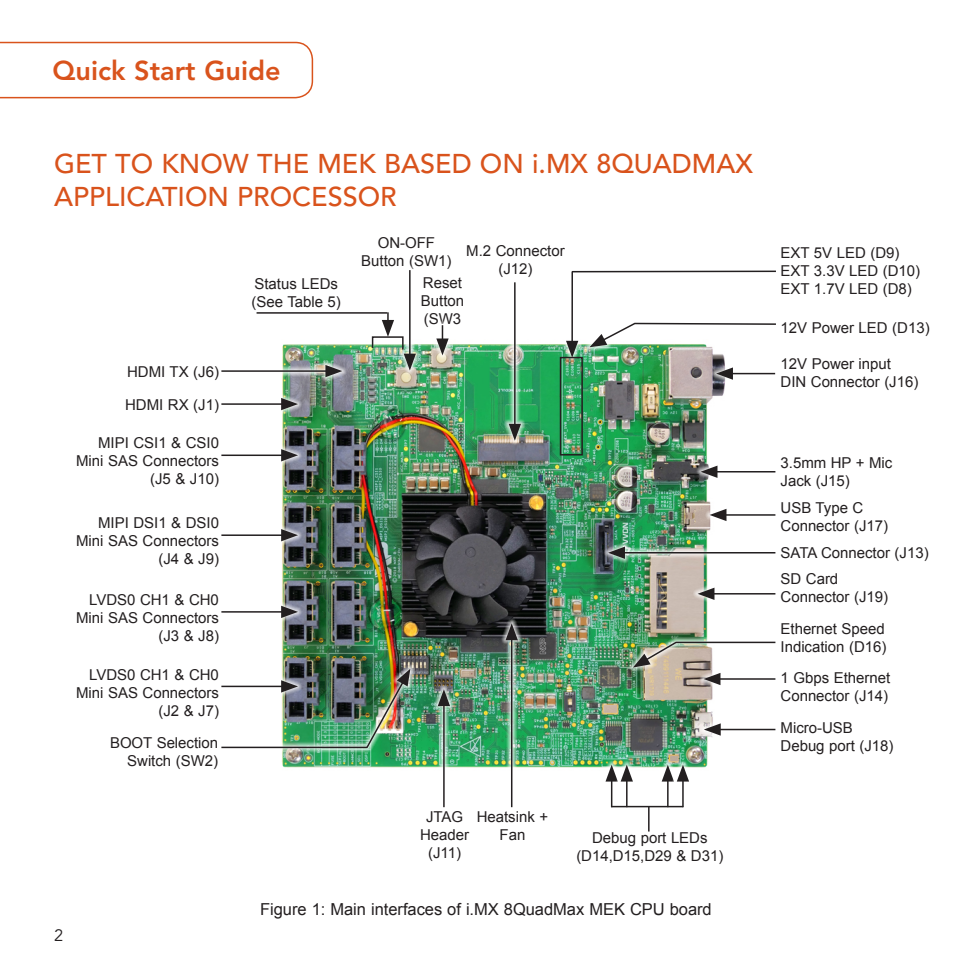
<style>
.page{position:relative;width:972px;height:972px;background:#fff}
.page>*{position:absolute;margin:0;border:0;box-sizing:border-box;transform-origin:0 0}
.t1{font:500 27px/33px "Avenir LT Std";color:#d9531c}
.t2{font:800 27px "Avenir LT Std";color:#d9531c}
.t3{font:16.5px "Arial";color:#231f20}
.t4{font:16.5px "Avenir LT Std";color:#231f20}
.t5{font:15px/18px "Arial";color:#231f20}
</style>
<div class="page">
<svg style="left:0;top:41px;width:314px;height:58px"></svg>
<img style="left:281px;top:344px;width:444px;height:424px">
<svg style="left:601px;top:760px;width:15px;height:48px"></svg>
<hr style="left:611px;top:777px;width:1px;height:30px;background:#231f20">
<svg style="left:657px;top:760px;width:15px;height:48px"></svg>
<hr style="left:667px;top:777px;width:2px;height:30px;background:#231f20">
<svg style="left:711px;top:362px;width:65px;height:23px"></svg>
<hr style="left:728px;top:373px;width:47px;height:1px;background:#231f20">
<svg style="left:716px;top:367px;width:17px;height:13px"></svg>
<div style="left:695px;top:460px;width:86px;height:23px;background:#fff"></div>
<hr style="left:713px;top:471px;width:62px;height:2px;background:#231f20">
<svg style="left:701px;top:466px;width:16px;height:12px"></svg>
<div style="left:705px;top:503px;width:76px;height:23px;background:#fff"></div>
<hr style="left:722px;top:514px;width:53px;height:2px;background:#231f20">
<svg style="left:710px;top:509px;width:16px;height:12px"></svg>
<div style="left:692px;top:582px;width:89px;height:23px;background:#fff"></div>
<hr style="left:710px;top:593px;width:65px;height:2px;background:#231f20">
<svg style="left:698px;top:588px;width:16px;height:12px"></svg>
<img style="left:604px;top:541px;width:172px;height:23px">
<hr style="left:620px;top:552px;width:155px;height:2px;background:#231f20">
<svg style="left:608px;top:547px;width:17px;height:12px"></svg>
<svg style="left:629px;top:637px;width:96px;height:35px"></svg>
<div style="left:699px;top:667px;width:82px;height:23px;background:#fff"></div>
<img style="left:633px;top:641px;width:143px;height:44px">
<svg style="left:699px;top:718px;width:77px;height:23px"></svg>
<hr style="left:716px;top:729px;width:59px;height:1px;background:#231f20">
<svg style="left:704px;top:723px;width:17px;height:13px"></svg>
<img style="left:503px;top:344px;width:23px;height:101px">
<hr style="left:514px;top:282px;width:2px;height:147px;background:#231f20">
<svg style="left:509px;top:424px;width:12px;height:17px"></svg>
<svg style="left:561px;top:344px;width:164px;height:18px"></svg>
<svg style="left:566px;top:270px;width:210px;height:88px"></svg>
<div style="left:398px;top:265px;width:23px;height:110px;background:#fff"></div>
<hr style="left:409px;top:270px;width:2px;height:89px;background:#231f20">
<svg style="left:431px;top:344px;width:23px;height:16px"></svg>
<svg style="left:436px;top:325px;width:13px;height:30px"></svg>
<svg style="left:616px;top:760px;width:22px;height:48px"></svg>
<hr style="left:626px;top:777px;width:2px;height:30px;background:#231f20">
<svg style="left:606px;top:765px;width:27px;height:17px"></svg>
<img style="left:433px;top:684px;width:22px;height:124px">
<hr style="left:443px;top:701px;width:2px;height:106px;background:#231f20">
<svg style="left:438px;top:689px;width:12px;height:17px"></svg>
<img style="left:501px;top:618px;width:22px;height:190px">
<hr style="left:511px;top:635px;width:1px;height:172px;background:#231f20">
<svg style="left:506px;top:623px;width:12px;height:17px"></svg>
<svg style="left:672px;top:760px;width:23px;height:48px"></svg>
<hr style="left:682px;top:777px;width:2px;height:30px;background:#231f20">
<svg style="left:662px;top:765px;width:27px;height:17px"></svg>
<div style="left:216px;top:601px;width:86px;height:22px;background:#fff"></div>
<hr style="left:221px;top:611px;width:65px;height:2px;background:#231f20">
<svg style="left:281px;top:606px;width:17px;height:12px"></svg>
<div style="left:216px;top:524px;width:86px;height:23px;background:#fff"></div>
<hr style="left:221px;top:534px;width:65px;height:2px;background:#231f20">
<svg style="left:281px;top:529px;width:17px;height:12px"></svg>
<svg style="left:221px;top:444px;width:81px;height:23px"></svg>
<hr style="left:221px;top:455px;width:65px;height:1px;background:#231f20">
<svg style="left:281px;top:449px;width:17px;height:12px"></svg>
<div style="left:216px;top:393px;width:86px;height:23px;background:#fff"></div>
<hr style="left:221px;top:403px;width:65px;height:2px;background:#231f20">
<svg style="left:281px;top:398px;width:17px;height:12px"></svg>
<svg style="left:281px;top:360px;width:66px;height:23px"></svg>
<hr style="left:221px;top:370px;width:109px;height:2px;background:#231f20">
<svg style="left:325px;top:365px;width:17px;height:12px"></svg>
<svg style="left:281px;top:664px;width:134px;height:88px"></svg>
<img style="left:221px;top:669px;width:189px;height:80px">
<hr style="left:611px;top:806px;width:72px;height:1px;background:#231f20">
<hr style="left:257px;top:312px;width:130px;height:2px;background:#231f20">
<hr style="left:648px;top:806px;width:2px;height:26px;background:#231f20">
<img style="left:371px;top:312px;width:45px;height:59px">
<div style="left:560px;top:357px;width:23px;height:99px;border:2px solid #231f20"></div>
<h1 class="t2" style="left:53px;top:54px;width:230px">Quick Start Guide</h1>
<h1 class="t1" style="left:54px;top:148px;width:700px">GET TO KNOW THE MEK BASED ON i.MX 8QUADMAX<br>APPLICATION PROCESSOR</h1>
<p class="t5" style="left:127px;top:363px;width:93px">HDMI TX (J6)</p>
<p class="t5" style="left:125px;top:396px;width:95px">HDMI RX (J1)</p>
<p class="t5" style="left:76px;top:434px;width:144px;text-align:right">MIPI CSI1 &amp; CSI0<br>Mini SAS Connectors (J5 &amp; J10)</p>
<p class="t5" style="left:76px;top:514px;width:144px;text-align:right">MIPI DSI1 &amp; DSI0<br>Mini SAS Connectors (J4 &amp; J9)</p>
<p class="t5" style="left:76px;top:591px;width:144px;text-align:right">LVDS0 CH1 &amp; CH0<br>Mini SAS Connectors (J3 &amp; J8)</p>
<p class="t5" style="left:76px;top:665px;width:144px;text-align:right">LVDS0 CH1 &amp; CH0<br>Mini SAS Connectors (J2 &amp; J7)</p>
<p class="t5" style="left:110px;top:733px;width:110px;text-align:right">BOOT Selection<br>Switch (SW2)</p>
<p class="t4" style="left:54px;top:926px;width:11px">2</p>
<p class="t5" style="left:252px;top:275px;width:91px">Status LEDs (See Table 5)</p>
<p class="t5" style="left:361px;top:233px;width:92px;text-align:center">ON-OFF<br>Button (SW1)</p>
<p class="t5" style="left:421px;top:273px;width:45px">Reset<br>Button (SW3</p>
<p class="t5" style="left:466px;top:242px;width:100px;text-align:center">M.2 Connector (J12)</p>
<p class="t5" style="left:420px;top:808px;width:51px;text-align:center">JTAG<br>Header (J11)</p>
<p class="t5" style="left:477px;top:808px;width:73px;text-align:center">Heatsink +<br>Fan</p>
<p class="t5" style="left:576px;top:828px;width:149px;text-align:center">Debug port LEDs (D14,D15,D29 &amp; D31)</p>
<p class="t3" style="left:260px;top:898px;width:453px">Figure 1: Main interfaces of i.MX 8QuadMax MEK CPU board</p>
<p class="t5" style="left:781px;top:243px;width:141px">EXT 5V LED (D9)<br>EXT 3.3V LED (D10)<br>EXT 1.7V LED (D8)</p>
<p class="t5" style="left:781px;top:319px;width:151px">12V Power LED (D13)</p>
<p class="t5" style="left:781px;top:355px;width:139px">12V Power input<br>DIN Connector (J16)</p>
<p class="t5" style="left:781px;top:454px;width:113px">3.5mm HP + Mic<br>Jack (J15)</p>
<p class="t5" style="left:781px;top:499px;width:109px">USB Type C<br>Connector (J17)</p>
<p class="t5" style="left:781px;top:539px;width:150px;line-height:26.7px">SATA Connector (J13)<br>SD Card</p>
<p class="t5" style="left:781px;top:582px;width:109px;line-height:31.5px">Connector (J19)<br>Ethernet Speed</p>
<p class="t5" style="left:781px;top:631px;width:111px;line-height:31.5px">Indication (D16)<br>1 Gbps Ethernet</p>
<p class="t5" style="left:781px;top:681px;width:109px;line-height:31.5px">Connector (J14)<br>Micro-USB</p>
<p class="t5" style="left:781px;top:737px;width:114px">Debug port (J18)</p>
</div>
